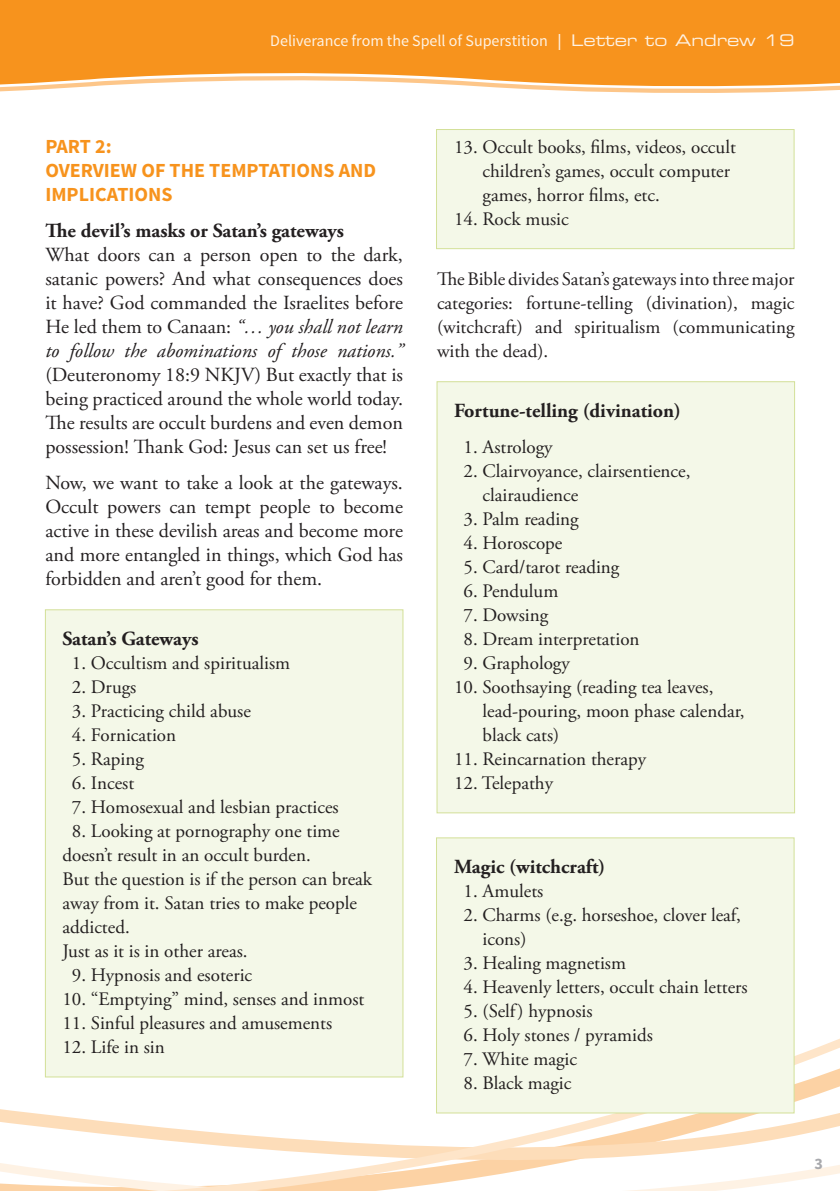
<style>
.page{position:relative;width:840px;height:1191px;background:#fff}
.page>*{position:absolute;margin:0;border:0;box-sizing:border-box;transform-origin:0 0}
._02_Grundtext{font:20px/24px "Adobe Garamond Pro";color:#231f20;text-align:justify}
._02_Grundtext-2{font:700 20px "Adobe Garamond Pro";color:#231f20}
._03_Zwischenüberschrift_orange{font:700 20px/24px "Source Sans Pro";color:#f7931d}
._02_Grundtext-3{font:19px/24px "Adobe Garamond Pro";color:#231f20}
.t1{font:16px "Source Sans Pro";color:#fef2e3}
.t2{font:700 16px "Source Sans Pro";color:#a8a9ad}
.s1{font-family:"Eurostile LT Std Ex 2"}
.s2{font-style:italic}
</style>
<div class="page">
<svg style="left:0;top:0;width:839px;height:93px;background:#f89f37"></svg>
<svg style="left:0;top:748px;width:839px;height:443px"></svg>
<div style="left:45px;top:609px;width:358px;height:468px;background:#f4f8e8;border:1px solid #d3e098"></div>
<div style="left:436px;top:129px;width:358px;height:120px;background:#f4f8e8;border:1px solid #d3e098"></div>
<div style="left:436px;top:381px;width:358px;height:432px;background:#f4f8e8;border:1px solid #d3e098"></div>
<div style="left:436px;top:837px;width:358px;height:276px;background:#f4f8e8;border:1px solid #d3e098"></div>
<p class="t1" style="left:270px;top:31px;width:525px">Deliverance from the Spell of Superstition <span class="s1">| Letter to Andrew 19</span></p>
<p class="_03_Zwischenüberschrift_orange" style="left:45px;top:135px;width:332px">PART 2:<br>OVERVIEW OF THE TEMPTATIONS AND<br>IMPLICATIONS</p>
<p class="_02_Grundtext-2" style="left:45px;top:219px;width:300px">The devil’s masks or Satan’s gateways</p>
<p class="_02_Grundtext" style="left:45px;top:243px;width:359px">What doors can a person open to the dark, satanic powers? And what consequences does it have? God commanded the Israelites before He led them to Canaan: <span class="s2">“… you shall not learn to follow the abominations of those nations.” </span>(Deuteronomy 18:9 NKJV) But exactly that is being practiced around the whole world today.<br>The results are occult burdens and even demon possession! Thank God: Jesus can set us free!</p>
<p class="_02_Grundtext" style="left:45px;top:471px;width:359px">Now, we want to take a look at the gateways.<br>Occult powers can tempt people to become active in these devilish areas and become more and more entangled in things, which God has forbidden and aren’t good for them.</p>
<p class="_02_Grundtext-2" style="left:62px;top:627px;width:138px">Satan’s Gateways</p>
<p class="_02_Grundtext-3" style="left:72px;top:652px;width:219px">1. Occultism and spiritualism</p>
<p class="_02_Grundtext-3" style="left:72px;top:676px;width:66px">2. Drugs</p>
<p class="_02_Grundtext-3" style="left:72px;top:700px;width:180px">3. Practicing child abuse</p>
<p class="_02_Grundtext-3" style="left:72px;top:724px;width:106px">4. Fornication</p>
<p class="_02_Grundtext-3" style="left:72px;top:748px;width:73px">5. Raping</p>
<p class="_02_Grundtext-3" style="left:72px;top:772px;width:64px">6. Incest</p>
<p class="_02_Grundtext-3" style="left:72px;top:796px;width:268px">7. Homosexual and lesbian practices</p>
<p class="_02_Grundtext-3" style="left:62px;top:820px;width:311px;text-indent:9px">8. Looking at pornography one time doesn’t result in an occult burden.<br>But the question is if the person can break away from it. Satan tries to make people addicted.</p>
<p class="_02_Grundtext-3" style="left:62px;top:940px;width:187px">Just as it is in other areas.</p>
<p class="_02_Grundtext-3" style="left:72px;top:964px;width:182px">9. Hypnosis and esoteric</p>
<p class="_02_Grundtext-3" style="left:62px;top:988px;width:303px">10. “Emptying” mind, senses and inmost</p>
<p class="_02_Grundtext-3" style="left:62px;top:1012px;width:271px">11. Sinful pleasures and amusements</p>
<p class="_02_Grundtext-3" style="left:62px;top:1036px;width:104px">12. Life in sin</p>
<p class="_02_Grundtext-3" style="left:482px;top:136px;width:255px;text-indent:-28px">13. Occult books, films, videos, occult children’s games, occult computer games, horror films, etc.</p>
<p class="_02_Grundtext-3" style="left:454px;top:208px;width:116px">14. Rock music</p>
<p class="_02_Grundtext-3" style="left:437px;top:268px;width:359px;text-align:justify">The Bible divides Satan’s gateways into three major categories: fortune-telling (divination), magic (witchcraft) and spiritualism (communicating with the dead).</p>
<p class="_02_Grundtext-2" style="left:454px;top:399px;width:228px">Fortune-telling (divination)</p>
<p class="_02_Grundtext-3" style="left:463px;top:436px;width:90px">1. Astrology</p>
<p class="_02_Grundtext-3" style="left:482px;top:460px;width:209px;text-indent:-19px">2. Clairvoyance, clairsentience, clairaudience</p>
<p class="_02_Grundtext-3" style="left:463px;top:508px;width:117px">3. Palm reading</p>
<p class="_02_Grundtext-3" style="left:463px;top:532px;width:100px">4. Horoscope</p>
<p class="_02_Grundtext-3" style="left:463px;top:556px;width:157px">5. Card/tarot reading</p>
<p class="_02_Grundtext-3" style="left:463px;top:580px;width:96px">6. Pendulum</p>
<p class="_02_Grundtext-3" style="left:463px;top:604px;width:86px">7. Dowsing</p>
<p class="_02_Grundtext-3" style="left:463px;top:628px;width:177px">8. Dream interpretation</p>
<p class="_02_Grundtext-3" style="left:463px;top:652px;width:108px">9. Graphology</p>
<p class="_02_Grundtext-3" style="left:482px;top:676px;width:263px;text-indent:-28px">10. Soothsaying (reading tea leaves, lead-pouring, moon phase calendar, black cats)</p>
<p class="_02_Grundtext-3" style="left:454px;top:748px;width:193px">11. Reincarnation therapy</p>
<p class="_02_Grundtext-3" style="left:454px;top:772px;width:100px">12. Telepathy</p>
<p class="_02_Grundtext-2" style="left:454px;top:855px;width:153px">Magic (witchcraft)</p>
<p class="_02_Grundtext-3" style="left:463px;top:880px;width:81px">1. Amulets</p>
<p class="_02_Grundtext-3" style="left:482px;top:904px;width:260px;text-indent:-19px">2. Charms (e.g. horseshoe, clover leaf, icons)</p>
<p class="_02_Grundtext-3" style="left:463px;top:952px;width:164px">3. Healing magnetism</p>
<p class="_02_Grundtext-3" style="left:463px;top:976px;width:285px">4. Heavenly letters, occult chain letters</p>
<p class="_02_Grundtext-3" style="left:463px;top:1000px;width:130px">5. (Self) hypnosis</p>
<p class="_02_Grundtext-3" style="left:463px;top:1024px;width:191px">6. Holy stones / pyramids</p>
<p class="_02_Grundtext-3" style="left:463px;top:1048px;width:115px">7. White magic</p>
<p class="_02_Grundtext-3" style="left:463px;top:1072px;width:109px">8. Black magic</p>
<p class="t2" style="left:814px;top:1153px;width:10px">3</p>
</div>
